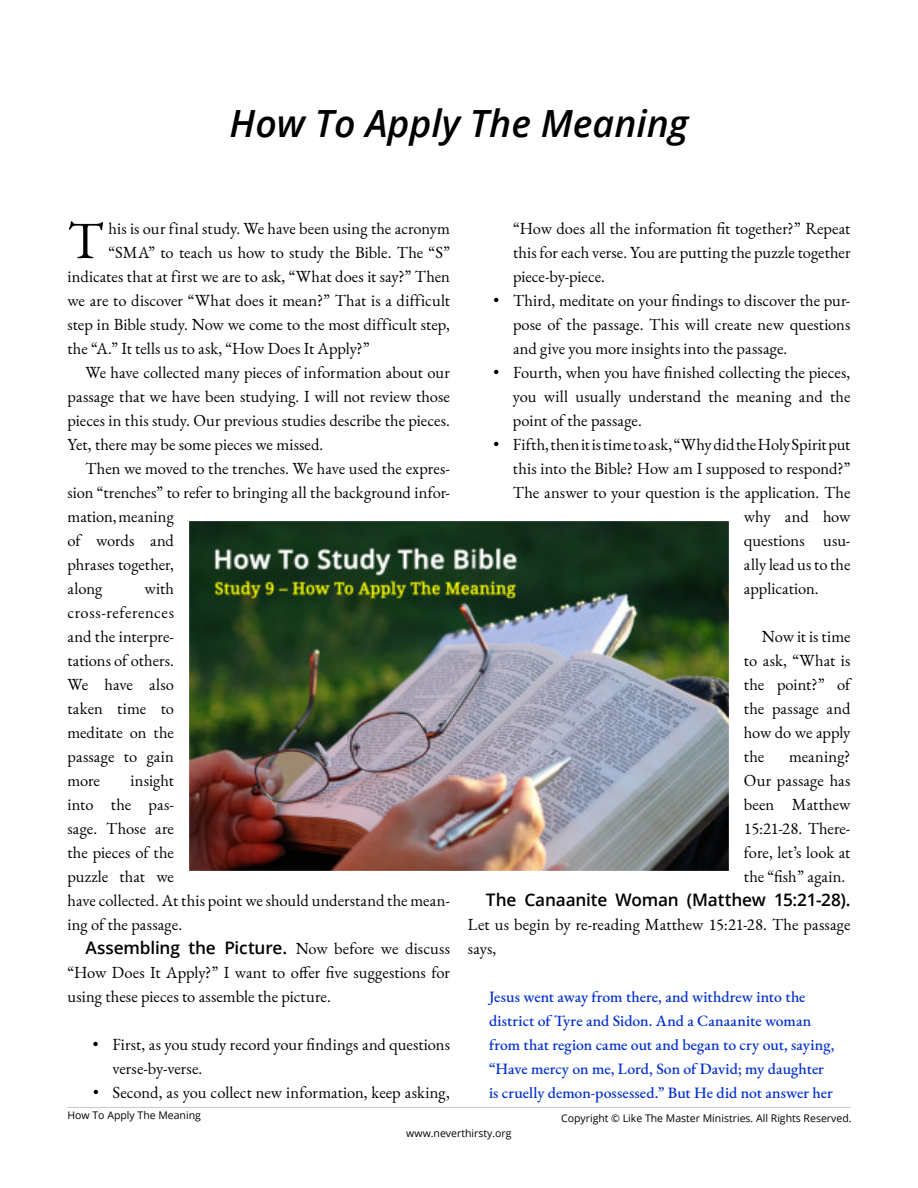
<style>
.page{position:relative;width:918px;height:1188px;background:#fff}
.page>*{position:absolute;margin:0;border:0;box-sizing:border-box;transform-origin:0 0}
.t1{font:53.1px "EB Garamond";color:#000}
.t2{font:italic 600 37.5px "Open Sans";color:#000}
.t3{font:600 17.25px "Open Sans";letter-spacing:-.01em;color:#000}
.t4{font:16.5px/24px "EB Garamond";color:#000;text-align:justify}
.t5{font:500 15.75px/24px "EB Garamond";color:#002fce}
.t6{font:10.5px "Open Sans";color:#000}
.s1{font-family:"EB Garamond";font-weight:400;font-size:16.5px}
</style>
<div class="page">
<hr style="left:68px;top:1107px;width:783px;height:1px;background:#cfcbcc">
<img style="left:189px;top:522px;width:540px;height:348px">
<h2 class="t2" style="left:230px;top:108px;width:460px">How To Apply The Meaning</h2>
<h1 class="t1" style="left:68px;top:221px;width:37px">T</h1>
<p class="t4" style="left:108px;top:219px;width:343px">his is our final study. We have been using the acronym</p>
<p class="t4" style="left:108px;top:243px;width:343px">“SMA” to teach us how to study the Bible. The “S”</p>
<p class="t4" style="left:68px;top:267px;width:384px">indicates that at first we are to ask, “What does it say?” Then</p>
<p class="t4" style="left:68px;top:291px;width:384px">we are to discover “What does it mean?” That is a difficult</p>
<p class="t4" style="left:68px;top:315px;width:384px">step in Bible study. Now we come to the most difficult step,</p>
<p class="t4" style="left:68px;top:339px;width:304px">the “A.” It tells us to ask, “How Does It Apply?”</p>
<p class="t4" style="left:86px;top:363px;width:366px">We have collected many pieces of information about our</p>
<p class="t4" style="left:68px;top:387px;width:384px">passage that we have been studying. I will not review those</p>
<p class="t4" style="left:68px;top:411px;width:384px">pieces in this study. Our previous studies describe the pieces.</p>
<p class="t4" style="left:68px;top:435px;width:257px">Yet, there may be some pieces we missed.</p>
<p class="t4" style="left:86px;top:459px;width:366px">Then we moved to the trenches. We have used the expres-</p>
<p class="t4" style="left:68px;top:483px;width:384px">sion “trenches” to refer to bringing all the background infor-</p>
<p class="t4" style="left:68px;top:507px;width:108px">mation, meaning</p>
<p class="t4" style="left:68px;top:531px;width:108px">of words and</p>
<p class="t4" style="left:68px;top:555px;width:108px">phrases together,</p>
<p class="t4" style="left:68px;top:579px;width:36px">along</p>
<p class="t4" style="left:68px;top:579px;width:108px;text-indent:77px">with cross-references and the interpre&shy;tations of others.<br>We have also taken time to meditate on the passage to gain more</p>
<p class="t4" style="left:68px;top:771px;width:384px;text-align:left;text-indent:63px">insight<br>into the pas-<br>sage. Those are<br>the pieces of the<br>puzzle that we<br>have collected. At this point we should understand the mean&shy;ing of the passage.</p>
<p class="t3" style="left:86px;top:941px;width:366px">Assembling the Picture. <span class="s1">Now before we discuss</span></p>
<p class="t4" style="left:67px;top:963px;width:384px">“How Does It Apply?” I want to offer five suggestions for using these pieces to assemble the picture.</p>
<p class="t4" style="left:93px;top:1035px;width:359px">ï First, as you study record your findings and questions</p>
<p class="t4" style="left:113px;top:1059px;width:91px">verse-by-verse.</p>
<p class="t4" style="left:93px;top:1083px;width:358px">ï Second, as you collect new information, keep asking,</p>
<p class="t6" style="left:67px;top:1111px;width:135px">How To Apply The Meaning</p>
<p class="t4" style="left:513px;top:219px;width:339px">“How does all the information fit together?” Repeat</p>
<p class="t4" style="left:513px;top:243px;width:339px">this for each verse. You are putting the puzzle together</p>
<p class="t4" style="left:513px;top:267px;width:94px">piece-by-piece.</p>
<p class="t4" style="left:494px;top:291px;width:359px">ï Third, meditate on your findings to discover the pur-</p>
<p class="t4" style="left:513px;top:315px;width:339px">pose of the passage. This will create new questions</p>
<p class="t4" style="left:513px;top:339px;width:276px">and give you more insights into the passage.</p>
<p class="t4" style="left:494px;top:363px;width:358px">ï Fourth, when you have finished collecting the pieces,</p>
<p class="t4" style="left:513px;top:387px;width:339px">you will usually understand the meaning and the</p>
<p class="t4" style="left:513px;top:411px;width:130px">point of the passage.</p>
<p class="t4" style="left:493px;top:435px;width:359px">ï Fifth, then it is time to ask, “Why did the Holy Spirit put</p>
<p class="t4" style="left:513px;top:459px;width:339px">this into the Bible? How am I supposed to respond?”</p>
<p class="t4" style="left:513px;top:483px;width:339px">The answer to your question is the application. The</p>
<p class="t4" style="left:744px;top:507px;width:108px">why and how</p>
<p class="t4" style="left:744px;top:531px;width:108px">questions usu-</p>
<p class="t4" style="left:744px;top:555px;width:108px">ally lead us to the</p>
<p class="t4" style="left:744px;top:579px;width:76px">application.</p>
<p class="t4" style="left:744px;top:627px;width:108px;text-indent:18px">Now it is time to ask, “What is the point?” of the passage and how do we apply the</p>
<p class="t4" style="left:744px;top:747px;width:108px;text-indent:45px">meaning?<br>Our passage has been Matthew 15:21-28. There&shy;fore, let’s look at the “fish” again.</p>
<p class="t3" style="left:486px;top:893px;width:366px">The Canaanite Woman (Matthew 15:21-28).</p>
<p class="t4" style="left:468px;top:915px;width:384px">Let us begin by re-reading Matthew 15:21-28. The passage says,</p>
<p class="t5" style="left:489px;top:987px;width:347px">Jesus went away from there, and withdrew into the district of Tyre and Sidon. And a Canaanite woman from that region came out and began to cry out, saying, “Have mercy on me, Lord, Son of David; my daughter is cruelly demon-possessed.” But He did not answer her</p>
<p class="t6" style="left:561px;top:1114px;width:292px">Copyright © Like The Master Ministries. All Rights Reserved.</p>
<p class="t6" style="left:406px;top:1129px;width:107px">www.neverthirsty.org</p>
</div>
